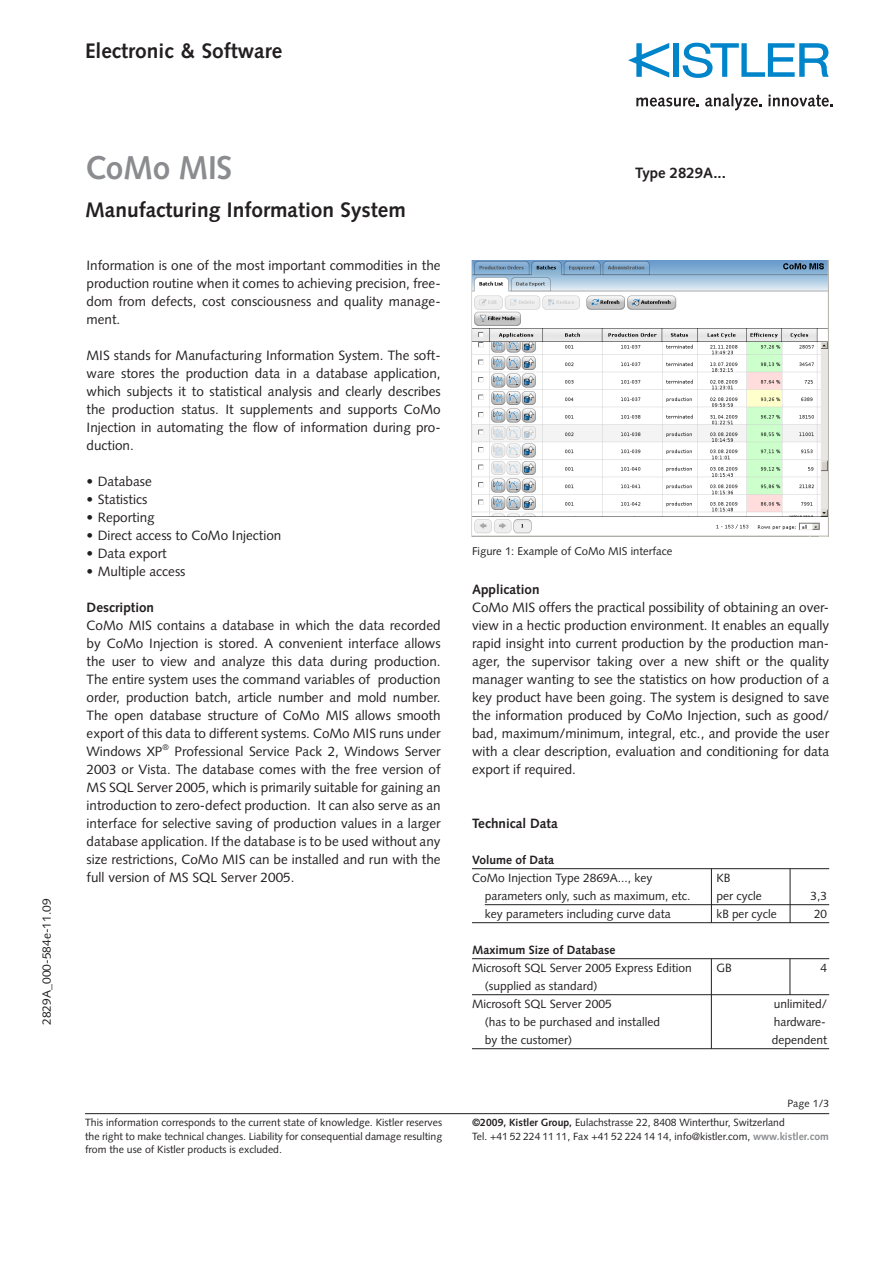
<style>
.page{position:relative;width:893px;height:1263px;background:#fff}
.page>*{position:absolute;margin:0;border:0;box-sizing:border-box;transform-origin:0 0}
.t1{font:700 33px "Syntax LT Std";letter-spacing:-.01em;color:#8a8c8f;scale:.96 1}
.t2{font:700 21px "Syntax LT Std";color:#231f20}
.t3{font:700 15px "Syntax LT Std";color:#231f20}
.t4{font:13.5px/18px "Syntax LT Std";color:#231f20;text-align:justify}
.t5{font:700 13.5px "Syntax LT Std";color:#231f20}
.t6{font:12px/18px "Syntax LT Std";color:#231f20;text-align:center}
.t7{font:700 12px "Syntax LT Std";color:#231f20}
.t8{font:11.25px "Syntax LT Std";color:#231f20}
.t9{font:10.5px/13.5px "Syntax LT Std";color:#231f20}
.s1{font-weight:700}
.s2{font-weight:700;color:#8a8c8f}
</style>
<div class="page">
<hr style="left:85px;top:1113px;width:744px;height:1px;background:#231f20">
<div style="left:673px;top:43px;width:6px;height:34px;background:#0084ca"></div>
<svg style="left:683px;top:43px;width:146px;height:35px"></svg>
<svg style="left:628px;top:43px;width:41px;height:35px"></svg>
<svg style="left:636px;top:98px;width:63px;height:9px"></svg>
<svg style="left:705px;top:94px;width:57px;height:16px"></svg>
<svg style="left:768px;top:95px;width:65px;height:12px"></svg>
<hr style="left:472px;top:868px;width:357px;height:1px;background:#231f20">
<hr style="left:485px;top:904px;width:344px;height:1px;background:#231f20">
<hr style="left:472px;top:922px;width:357px;height:1px;background:#231f20">
<hr style="left:472px;top:958px;width:357px;height:1px;background:#231f20">
<hr style="left:472px;top:994px;width:357px;height:1px;background:#231f20">
<hr style="left:472px;top:1048px;width:357px;height:1px;background:#231f20">
<hr style="left:711px;top:869px;width:1px;height:54px;background:#231f20">
<img style="left:472px;top:260px;width:356px;height:276px">
<hr style="left:790px;top:869px;width:1px;height:54px;background:#231f20">
<hr style="left:790px;top:959px;width:1px;height:36px;background:#231f20">
<hr style="left:711px;top:959px;width:1px;height:90px;background:#231f20">
<h2 class="t2" style="left:85px;top:39px;width:199px">Electronic &amp; Software</h2>
<p class="t6" style="left:38px;top:1025px;width:128px;rotate:-90deg">2829A_000-584e-11.09</p>
<h1 class="t1" style="left:85px;top:149px;width:155px">CoMo MIS</h1>
<h2 class="t2" style="left:85px;top:197px;width:322px">Manufacturing Information System</h2>
<p class="t4" style="left:87px;top:256px;width:356px">Information is one of the most important commodities in the production routine when it comes to achieving precision, free&shy;dom from defects, cost consciousness and quality manage&shy;ment.</p>
<p class="t4" style="left:87px;top:346px;width:356px">MIS stands for Manufacturing Information System. The soft&shy;ware stores the production data in a database application, which subjects it to statistical analysis and clearly describes the production status. It supplements and supports CoMo Injection in automating the flow of information during pro&shy;duction.</p>
<p class="t4" style="left:87px;top:472px;width:67px">• Database</p>
<p class="t4" style="left:87px;top:490px;width:62px">• Statistics</p>
<p class="t4" style="left:87px;top:508px;width:70px">• Reporting</p>
<p class="t4" style="left:87px;top:526px;width:196px">• Direct access to CoMo Injection</p>
<p class="t4" style="left:87px;top:544px;width:82px">• Data export</p>
<p class="t4" style="left:87px;top:562px;width:100px">• Multiple access</p>
<p class="t5" style="left:87px;top:600px;width:69px">Description</p>
<p class="t4" style="left:87px;top:616px;width:356px">CoMo MIS contains a database in which the data recorded by CoMo Injection is stored. A convenient interface allows the user to view and analyze this data during production.<br>The entire system uses the command variables of production order, production batch, article number and mold number.<br>The open database structure of CoMo MIS allows smooth export of this data to different systems. CoMo MIS runs under Windows XP<sup>®</sup> Professional Service Pack 2, Windows Server 2003 or Vista. The database comes with the free version of MS SQL Server 2005, which is primarily suitable for gaining an introduction to zero-defect production. It can also serve as an interface for selective saving of production values in a larger database application. If the database is to be used without any size restrictions, CoMo MIS can be installed and run with the full version of MS SQL Server 2005.</p>
<p class="t9" style="left:85px;top:1116px;width:359px;text-align:justify">This information corresponds to the current state of knowledge. Kistler reserves the right to make technical changes. Liability for consequential damage resulting from the use of Kistler products is excluded.</p>
<p class="t3" style="left:635px;top:164px;width:92px">Type 2829A...</p>
<p class="t8" style="left:472px;top:544px;width:202px">Figure 1: Example of CoMo MIS interface</p>
<p class="t5" style="left:472px;top:582px;width:69px">Application</p>
<p class="t4" style="left:472px;top:598px;width:359px">CoMo MIS offers the practical possibility of obtaining an over&shy;view in a hectic production environment. It enables an equally rapid insight into current production by the production man&shy;ager, the supervisor taking over a new shift or the quality manager wanting to see the statistics on how production of a key product have been going. The system is designed to save the information produced by CoMo Injection, such as good/ bad, maximum/minimum, integral, etc., and provide the user with a clear description, evaluation and conditioning for data export if required.</p>
<p class="t5" style="left:472px;top:816px;width:87px">Technical Data</p>
<p class="t7" style="left:472px;top:853px;width:84px">Volume of Data</p>
<p class="t6" style="left:472px;top:869px;width:182px">CoMo Injection Type 2869A..., key</p>
<p class="t6" style="left:716px;top:869px;width:16px">KB</p>
<p class="t6" style="left:485px;top:887px;width:207px">parameters only, such as maximum, etc.</p>
<p class="t6" style="left:716px;top:887px;width:47px">per cycle</p>
<p class="t6" style="left:810px;top:887px;width:18px">3,3</p>
<p class="t6" style="left:485px;top:905px;width:188px">key parameters including curve data</p>
<p class="t6" style="left:716px;top:905px;width:62px">kB per cycle</p>
<p class="t6" style="left:814px;top:905px;width:14px">20</p>
<p class="t7" style="left:472px;top:943px;width:145px">Maximum Size of Database</p>
<p class="t6" style="left:472px;top:959px;width:221px">Microsoft SQL Server 2005 Express Edition</p>
<p class="t6" style="left:716px;top:959px;width:17px">GB</p>
<p class="t6" style="left:820px;top:959px;width:8px">4</p>
<p class="t6" style="left:472px;top:977px;width:141px">(supplied as standard)<br>Microsoft SQL Server 2005</p>
<p class="t6" style="left:774px;top:995px;width:55px">unlimited/</p>
<p class="t6" style="left:485px;top:1013px;width:177px">(has to be purchased and installed</p>
<p class="t6" style="left:774px;top:1013px;width:53px">hardware-</p>
<p class="t6" style="left:485px;top:1031px;width:89px">by the customer)</p>
<p class="t6" style="left:772px;top:1031px;width:57px">dependent</p>
<p class="t9" style="left:787px;top:1097px;width:43px">Page 1/3</p>
<p class="t9" style="left:472px;top:1116px;width:358px"><span class="s1">©2009, Kistler Group,</span> Eulachstrasse 22, 8408 Winterthur, Switzerland<br>Tel. +41 52 224 11 11, Fax +41 52 224 14 14, info@kistler.com, <span class="s2">www.kistler.com</span></p>
</div>
